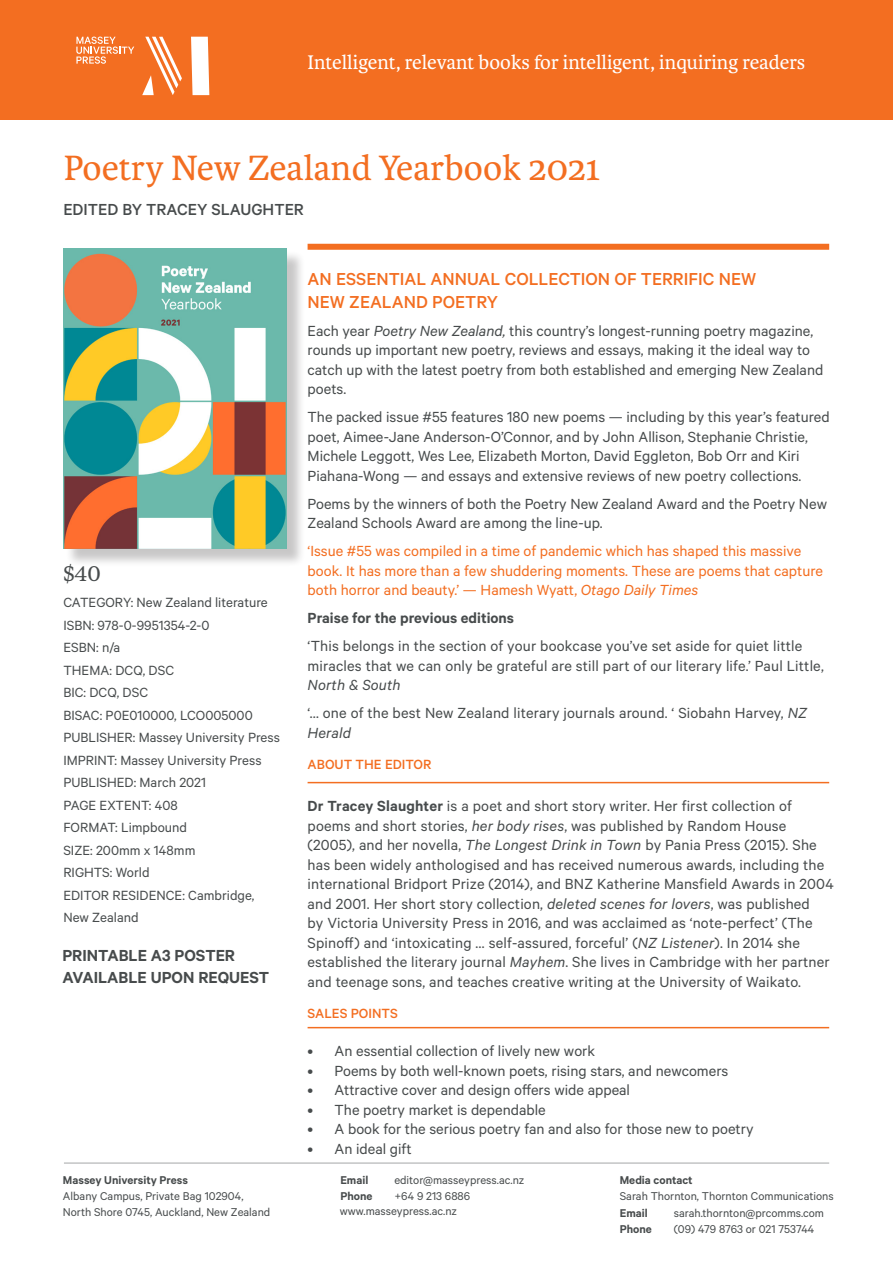
<style>
.page{position:relative;width:893px;height:1263px;background:#fff}
.page>*{position:absolute;margin:0;border:0;box-sizing:border-box;transform-origin:0 0}
.t1{font:37.5px "Karmina";color:#f36e21}
.t2{font:21px "Karmina";color:#fff}
.t3{font:21px "Tiempos Text";color:#474b4c}
.t4{font:500 19.5px/22.5px "Calibre";color:#f36e21}
.t5{font:600 18px/21.6px "Calibre";color:#474b4c}
.t6{font:500 18px "Calibre";color:#474b4c}
.t7{font:16.5px/19.5px "Calibre";color:#474b4c}
.t8{font:16.5px/19.5px "Calibre";color:#f36e21}
.t9{font:600 16.5px "Calibre";color:#474b4c}
.t10{font:15px/22.5px "Calibre";color:#474b4c}
.t11{font:500 15px "Calibre";color:#f36e21}
.Business_cards{font:12.75px/15.8px "Calibre";color:#474b4c}
.Business_cards-2{font:600 12.75px "Calibre";color:#474b4c}
.s1{font-style:italic}
.s2{font-weight:600}
</style>
<div class="page">
<hr style="left:64px;top:1163px;width:765px;height:1px;background:#474b4c">
<div style="left:308px;top:244px;width:521px;height:6px;background:#f36e21"></div>
<hr style="left:308px;top:782px;width:521px;height:1px;background:#f36e21">
<hr style="left:308px;top:1027px;width:521px;height:1px;background:#f36e21">
<div style="left:0;top:0;width:893px;height:119px;background:#f36e21"></div>
<svg style="left:191px;top:37px;width:18px;height:58px"></svg>
<svg style="left:142px;top:37px;width:40px;height:58px"></svg>
<svg style="left:76px;top:37px;width:58px;height:27px"></svg>
<div style="left:66px;top:250px;width:239px;height:317px;background:#231f20;opacity:.25"></div>
<img style="left:63px;top:248px;width:224px;height:300px">
<p class="t2" style="left:308px;top:51px;width:499px">Intelligent, relevant books for intelligent, inquiring readers</p>
<p class="t1" style="left:64px;top:147px;width:538px">Poetry New Zealand Yearbook 2021</p>
<p class="t6" style="left:63px;top:198px;width:242px">EDITED BY TRACEY SLAUGHTER</p>
<p class="t3" style="left:63px;top:559px;width:39px">$40</p>
<p class="t10" style="left:63px;top:590px;width:206px">CATEGORY: New Zealand literature</p>
<p class="t10" style="left:63px;top:613px;width:148px">ISBN: 978-0-9951354-2-0</p>
<p class="t10" style="left:63px;top:635px;width:58px">ESBN: n/a</p>
<p class="t10" style="left:63px;top:658px;width:112px">THEMA: DCQ, DSC</p>
<p class="t10" style="left:63px;top:680px;width:86px">BIC: DCQ, DSC</p>
<p class="t10" style="left:63px;top:703px;width:191px">BISAC: P0E010000, LCO005000</p>
<p class="t10" style="left:63px;top:725px;width:218px">PUBLISHER: Massey University Press<br>IMPRINT: Massey University Press</p>
<p class="t10" style="left:63px;top:770px;width:144px">PUBLISHED: March 2021</p>
<p class="t10" style="left:63px;top:793px;width:116px">PAGE EXTENT: 408</p>
<p class="t10" style="left:63px;top:815px;width:125px">FORMAT: Limpbound</p>
<p class="t10" style="left:63px;top:838px;width:134px">SIZE: 200mm x 148mm</p>
<p class="t10" style="left:63px;top:860px;width:88px">RIGHTS: World</p>
<p class="t10" style="left:63px;top:883px;width:193px">EDITOR RESIDENCE: Cambridge,<br>New Zealand</p>
<p class="t5" style="left:62px;top:944px;width:208px">PRINTABLE A3 POSTER<br>AVAILABLE UPON REQUEST</p>
<p class="Business_cards-2" style="left:63px;top:1172px;width:127px">Massey University Press</p>
<p class="Business_cards" style="left:63px;top:1187px;width:209px">Albany Campus, Private Bag 102904,<br>North Shore 0745, Auckland, New Zealand</p>
<p class="t4" style="left:308px;top:267px;width:450px">AN ESSENTIAL ANNUAL COLLECTION OF TERRIFIC NEW<br>NEW ZEALAND POETRY</p>
<p class="t7" style="left:308px;top:320px;width:517px">Each year <span class="s1">Poetry New Zealand,</span> this country’s longest-running poetry magazine, rounds up important new poetry, reviews and essays, making it the ideal way to catch up with the latest poetry from both established and emerging New Zealand poets.</p>
<p class="t7" style="left:308px;top:407px;width:524px">The packed issue #55 features 180 new poems — including by this year’s featured poet, Aimee-Jane Anderson-O’Connor, and by John Allison, Stephanie Christie, Michele Leggott, Wes Lee, Elizabeth Morton, David Eggleton, Bob Orr and Kiri Piahana-Wong — and essays and extensive reviews of new poetry collections.</p>
<p class="t7" style="left:308px;top:493px;width:521px">Poems by the winners of both the Poetry New Zealand Award and the Poetry New<br>Zealand Schools Award are among the line-up.</p>
<p class="t8" style="left:308px;top:541px;width:517px">‘Issue #55 was compiled in a time of pandemic which has shaped this massive book. It has more than a few shuddering moments. These are poems that capture both horror and beauty.’ — Hamesh Wyatt, <span class="s1">Otago Daily Times</span></p>
<p class="t9" style="left:308px;top:608px;width:208px">Praise for the previous editions</p>
<p class="t7" style="left:308px;top:636px;width:518px">‘This belongs in the section of your bookcase you’ve set aside for quiet little miracles that we can only be grateful are still part of our literary life.’ Paul Little,<br><span class="s1">North &amp; South</span></p>
<p class="t7" style="left:308px;top:703px;width:501px">‘… one of the best New Zealand literary journals around. ‘ Siobahn Harvey, <span class="s1">NZ<br>Herald</span></p>
<p class="t11" style="left:308px;top:755px;width:125px">ABOUT THE EDITOR</p>
<p class="t7" style="left:308px;top:796px;width:528px"><span class="s2">Dr Tracey Slaughter</span> is a poet and short story writer. Her first collection of poems and short stories, <span class="s1">her body rises</span>, was published by Random House (2005), and her novella, <span class="s1">The Longest Drink in Town</span> by Pania Press (2015). She has been widely anthologised and has received numerous awards, including the international Bridport Prize (2014), and BNZ Katherine Mansfield Awards in 2004 and 2001. Her short story collection, <span class="s1">deleted scenes for lovers</span>, was published<br>by Victoria University Press in 2016, and was acclaimed as ‘note-perfect’ (The Spinoff) and ‘intoxicating … self-assured, forceful’ (<span class="s1">NZ Listener</span>). In 2014 she established the literary journal <span class="s1">Mayhem</span>. She lives in Cambridge with her partner and teenage sons, and teaches creative writing at the University of Waikato.</p>
<p class="t11" style="left:308px;top:1004px;width:92px">SALES POINTS</p>
<p class="t7" style="left:308px;top:1041px;width:289px">• An essential collection of lively new work</p>
<p class="t7" style="left:308px;top:1060px;width:422px">• Poems by both well-known poets, rising stars, and newcomers</p>
<p class="t7" style="left:308px;top:1080px;width:324px">• Attractive cover and design offers wide appeal</p>
<p class="t7" style="left:308px;top:1099px;width:240px">• The poetry market is dependable</p>
<p class="t7" style="left:308px;top:1119px;width:448px">• A book for the serious poetry fan and also for those new to poetry</p>
<p class="t7" style="left:308px;top:1138px;width:106px">• An ideal gift</p>
<p class="Business_cards-2" style="left:340px;top:1172px;width:29px">Email</p>
<p class="Business_cards" style="left:394px;top:1172px;width:132px">editor@masseypress.ac.nz</p>
<p class="Business_cards-2" style="left:340px;top:1188px;width:34px">Phone</p>
<p class="Business_cards" style="left:394px;top:1187px;width:77px">+64 9 213 6886</p>
<p class="Business_cards" style="left:340px;top:1203px;width:119px">www.masseypress.ac.nz</p>
<p class="Business_cards-2" style="left:620px;top:1172px;width:74px">Media contact</p>
<p class="Business_cards" style="left:620px;top:1187px;width:215px">Sarah Thornton, Thornton Communications</p>
<p class="Business_cards-2" style="left:620px;top:1206px;width:29px">Email</p>
<p class="Business_cards" style="left:674px;top:1205px;width:152px">sarah.thornton@prcomms.com</p>
<p class="Business_cards-2" style="left:620px;top:1222px;width:34px">Phone</p>
<p class="Business_cards" style="left:674px;top:1221px;width:142px">(09) 479 8763 or 021 753744</p>
</div>
